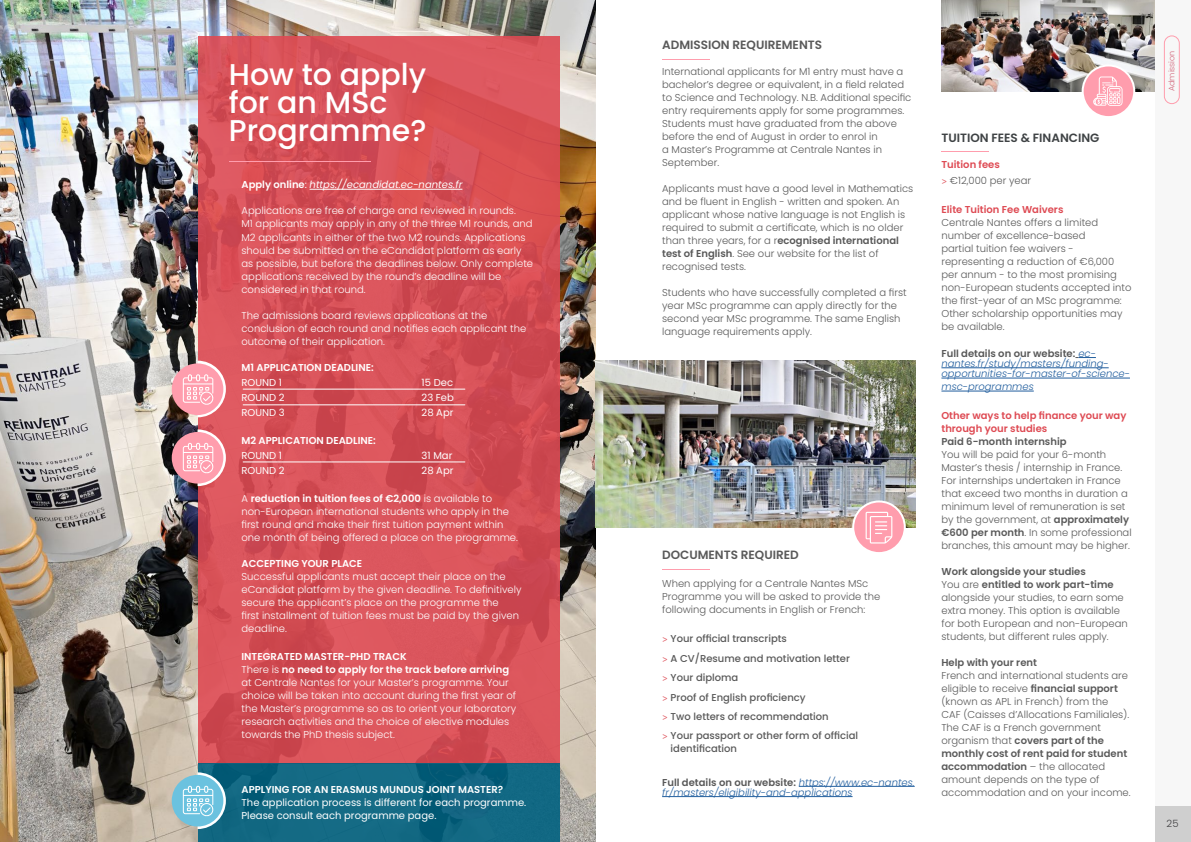
<style>
.page{position:relative;width:1191px;height:842px;background:#fff}
.page>*{position:absolute;margin:0;border:0;box-sizing:border-box;transform-origin:0 0}
.t1{font:500 30px/28px "Poppins";color:#fff}
.t2{font:600 12px "Poppins";color:#595959}
.t3{font:600 12px "Poppins";color:#3e4244}
.t4{font:300 10px/13px "Poppins";color:#fff}
.t5{font:300 10px/13px "Poppins";color:#5a5a5a}
.t6{font:300 10px/13px "Poppins";color:#595959}
.t7{font:italic 300 10px/10.2px "Poppins";color:#215e9e}
.t8{font:500 10px/19.4px "Poppins";color:#595959}
.t9{font:10px/13px "Poppins";color:#fff}
.t10{font:600 10px "Poppins";color:#fff}
.t11{font:600 10px/13px "Poppins";color:#de4a53}
.t12{font:italic 10px "Poppins";color:#fff}
.t13{font:600 10px "Poppins";color:#5a5a5a}
.t14{font:300 10px "Poppins";color:#414042}
.t15{font:300 8px "Poppins";color:#d2677b}
.s1{font-weight:600;font-style:normal}
.s2{font-style:normal}
.s3{font-weight:600}
.s4{font-family:"Titillium Web";font-weight:400;color:#e15f67}
.s5{font-weight:600;font-style:normal;color:#595959}
.s6{font-weight:600;color:#de4a53}
</style>
<div class="page">
<img style="left:0;top:0;width:595px;height:842px">
<div style="left:1155px;top:806px;width:36px;height:36px;background:#cfcfcf"></div>
<div style="left:1155px;top:0;width:36px;height:806px;background:#f7f7f7"></div>
<svg style="left:197px;top:36px;width:362px;height:728px;background:#d55057"></svg>
<hr style="left:229px;top:161px;width:142px;height:1px;background:#ff9dad">
<svg style="left:197px;top:764px;width:362px;height:78px;background:#106681"></svg>
<div style="left:172px;top:775px;width:51px;height:51px;background:#6bc2df;border-radius:50%"></div>
<div style="left:172px;top:363px;width:51px;height:52px;background:#ff9dad;border-radius:50%"></div>
<div style="left:172px;top:432px;width:51px;height:52px;background:#ff9dad;border-radius:50%"></div>
<img style="left:941px;top:0;width:214px;height:91px">
<img style="left:595px;top:360px;width:321px;height:167px">
<svg style="left:853px;top:501px;width:51px;height:52px"></svg>
<div style="left:852px;top:500px;width:53px;height:54px;border:2px solid #fff;border-radius:50%"></div>
<hr style="left:941px;top:151px;width:47px;height:1px;background:#ff9dad">
<hr style="left:662px;top:59px;width:47px;height:1px;background:#ff9dad">
<hr style="left:662px;top:569px;width:47px;height:1px;background:#ff9dad">
<hr style="left:309px;top:189px;width:153px;height:1px;background:#fff">
<hr style="left:243px;top:389px;width:222px;height:1px;background:#fff">
<hr style="left:243px;top:462px;width:222px;height:1px;background:#fff">
<hr style="left:243px;top:405px;width:222px;height:1px;background:#fff">
<svg style="left:1075px;top:357px;width:21px;height:1px"></svg>
<hr style="left:941px;top:367px;width:167px;height:1px;background:#215e9e">
<hr style="left:941px;top:378px;width:189px;height:1px;background:#215e9e">
<hr style="left:941px;top:391px;width:92px;height:1px;background:#215e9e">
<hr style="left:798px;top:786px;width:116px;height:1px;background:#215e9e">
<hr style="left:662px;top:796px;width:190px;height:1px;background:#215e9e">
<div style="left:1164px;top:36px;width:15px;height:68px;border:1px solid #ff9dad;border-radius:7px"></div>
<svg style="left:183px;top:772px;width:43px;height:57px"></svg>
<svg style="left:183px;top:361px;width:43px;height:56px"></svg>
<svg style="left:183px;top:429px;width:43px;height:57px"></svg>
<svg style="left:865px;top:512px;width:27px;height:31px"></svg>
<svg style="left:1082px;top:65px;width:52px;height:52px"></svg>
<div style="left:1081px;top:64px;width:54px;height:54px;border:2px solid #fff;border-radius:50%"></div>
<svg style="left:1093px;top:77px;width:29px;height:29px"></svg>
<h1 class="t1" style="left:229px;top:60px;width:199px">How to apply for an MSc<br>Programme?</h1>
<p class="t12" style="left:241px;top:179px;width:222px"><span class="s1">Apply online</span><span class="s2">:</span> https://ecandidat.ec-nantes.fr</p>
<p class="t4" style="left:241px;top:205px;width:293px">Applications are free of charge and reviewed in rounds.<br>M1 applicants may apply in any of the three M1 rounds, and M2 applicants in either of the two M2 rounds. Applications should be submitted on the eCandidat platform as early as possible, but before the deadlines below. Only complete applications received by the round’s deadline will be considered in that round.</p>
<p class="t4" style="left:241px;top:309px;width:286px">The admissions board reviews applications at the conclusion of each round and notifies each applicant the outcome of their application.</p>
<p class="t10" style="left:241px;top:361px;width:134px">M1 APPLICATION DEADLINE:</p>
<p class="t9" style="left:241px;top:376px;width:42px">ROUND 1</p>
<p class="t9" style="left:421px;top:376px;width:33px">15 Dec</p>
<p class="t9" style="left:241px;top:391px;width:45px">ROUND 2</p>
<p class="t9" style="left:421px;top:391px;width:34px">23 Feb</p>
<p class="t9" style="left:241px;top:406px;width:45px">ROUND 3</p>
<p class="t9" style="left:421px;top:406px;width:33px">28 Apr</p>
<p class="t10" style="left:241px;top:434px;width:136px">M2 APPLICATION DEADLINE:</p>
<p class="t9" style="left:241px;top:449px;width:42px">ROUND 1</p>
<p class="t9" style="left:421px;top:449px;width:32px">31 Mar</p>
<p class="t9" style="left:241px;top:464px;width:45px">ROUND 2</p>
<p class="t9" style="left:421px;top:464px;width:33px">28 Apr</p>
<p class="t4" style="left:241px;top:492px;width:278px">A <span class="s3">reduction in tuition fees of €2,000</span> is available to non-European international students who apply in the first round and make their first tuition payment within one month of being offered a place on the programme.</p>
<p class="t10" style="left:241px;top:557px;width:122px">ACCEPTING YOUR PLACE</p>
<p class="t4" style="left:241px;top:570px;width:281px">Successful applicants must accept their place on the eCandidat platform by the given deadline. To definitively secure the applicant’s place on the programme the<br>first installment of tuition fees must be paid by the given deadline.</p>
<p class="t4" style="left:241px;top:650px;width:276px"><span class="s3">INTEGRATED MASTER-PHD TRACK<br></span>There is <span class="s3">no need to apply for the track before arriving </span>at Centrale Nantes for your Master’s programme. Your choice will be taken into account during the first year of the Master’s programme so as to orient your laboratory research activities and the choice of elective modules towards the PhD thesis subject.</p>
<p class="t10" style="left:241px;top:784px;width:263px">APPLYING FOR AN ERASMUS MUNDUS JOINT MASTER?</p>
<p class="t9" style="left:241px;top:796px;width:286px">The application process is different for each programme.<br>Please consult each programme page.</p>
<p class="t2" style="left:662px;top:37px;width:161px">ADMISSION REQUIREMENTS</p>
<p class="t6" style="left:662px;top:65px;width:251px">International applicants for M1 entry must have a bachelor’s degree or equivalent, in a field related to Science and Technology. N.B. Additional specific entry requirements apply for some programmes.<br>Students must have graduated from the above before the end of August in order to enrol in<br>a Master’s Programme at Centrale Nantes in September.</p>
<p class="t6" style="left:662px;top:182px;width:253px">Applicants must have a good level in Mathematics and be fluent in English - written and spoken. An applicant whose native language is not English is required to submit a certificate, which is no older than three years, for a r<span class="s3">ecognised international test of English</span>. See our website for the list of recognised tests.</p>
<p class="t6" style="left:662px;top:286px;width:246px">Students who have successfully completed a first year MSc programme can apply directly for the second year MSc programme. The same English language requirements apply.</p>
<p class="t2" style="left:662px;top:548px;width:138px">DOCUMENTS REQUIRED</p>
<p class="t6" style="left:662px;top:577px;width:220px">When applying for a Centrale Nantes MSc<br>Programme you will be asked to provide the following documents in English or French:</p>
<p class="t8" style="left:662px;top:629px;width:197px"><span class="s4">&gt;</span> Your official transcripts<br><span class="s4">&gt;</span> A CV/Resume and motivation letter<br><span class="s4">&gt;</span> Your diploma<br><span class="s4">&gt;</span> Proof of English proficiency<br><span class="s4">&gt;</span> Two letters of recommendation<br><span class="s4">&gt;</span> Your passport or other form of official</p>
<p class="t8" style="left:670px;top:739px;width:68px">identification</p>
<p class="t7" style="left:662px;top:777px;width:254px"><span class="s5">Full details on our website:</span> https://www.ec-nantes. fr/masters/eligibility-and-applications</p>
<p class="t3" style="left:941px;top:130px;width:159px">TUITION FEES &amp; FINANCING</p>
<p class="t6" style="left:941px;top:156px;width:91px;line-height:16.5px"><span class="s6">Tuition fees<br></span><span class="s4">&gt;</span> €12,000 per year</p>
<p class="t11" style="left:941px;top:203px;width:123px">Elite Tuition Fee Waivers</p>
<p class="t5" style="left:941px;top:216px;width:191px">Centrale Nantes offers a limited number of excellence-based<br>partial tuition fee waivers - representing a reduction of €6,000 per annum - to the most promising non-European students accepted into the first-year of an MSc programme:<br>Other scholarship opportunities may be available.</p>
<p class="t7" style="left:941px;top:348px;width:190px"><span class="s5">Full details on our website:</span> ec&shy;nantes.fr/study/masters/funding&shy;opportunities-for-master-of-science-</p>
<p class="t7" style="left:941px;top:382px;width:94px">msc-programmes</p>
<p class="t11" style="left:941px;top:409px;width:186px">Other ways to help finance your way through your studies</p>
<p class="t13" style="left:941px;top:436px;width:127px">Paid 6-month internship</p>
<p class="t5" style="left:941px;top:448px;width:192px">You will be paid for your 6-month Master’s thesis / internship in France.<br>For internships undertaken in France that exceed two months in duration a minimum level of remuneration is set by the government, at <span class="s3">approximately €600 per month</span>. In some professional branches, this amount may be higher.</p>
<p class="t5" style="left:941px;top:565px;width:188px"><span class="s3">Work alongside your studies<br></span>You are <span class="s3">entitled to work part-time </span>alongside your studies, to earn some extra money. This option is available for both European and non-European students, but different rules apply.</p>
<p class="t13" style="left:941px;top:657px;width:97px">Help with your rent</p>
<p class="t5" style="left:941px;top:669px;width:191px">French and international students are eligible to receive <span class="s3">financial support </span>(known as APL in French) from the<br>CAF (Caisses d’Allocations Familiales).<br>The CAF is a French government organism that <span class="s3">covers part of the monthly cost of rent paid for student accommodation</span> – the allocated amount depends on the type of accommodation and on your income.</p>
<p class="t15" style="left:1167px;top:91px;width:42px;rotate:-90deg">Admission</p>
<p class="t14" style="left:1166px;top:817px;width:13px">25</p>
</div>
